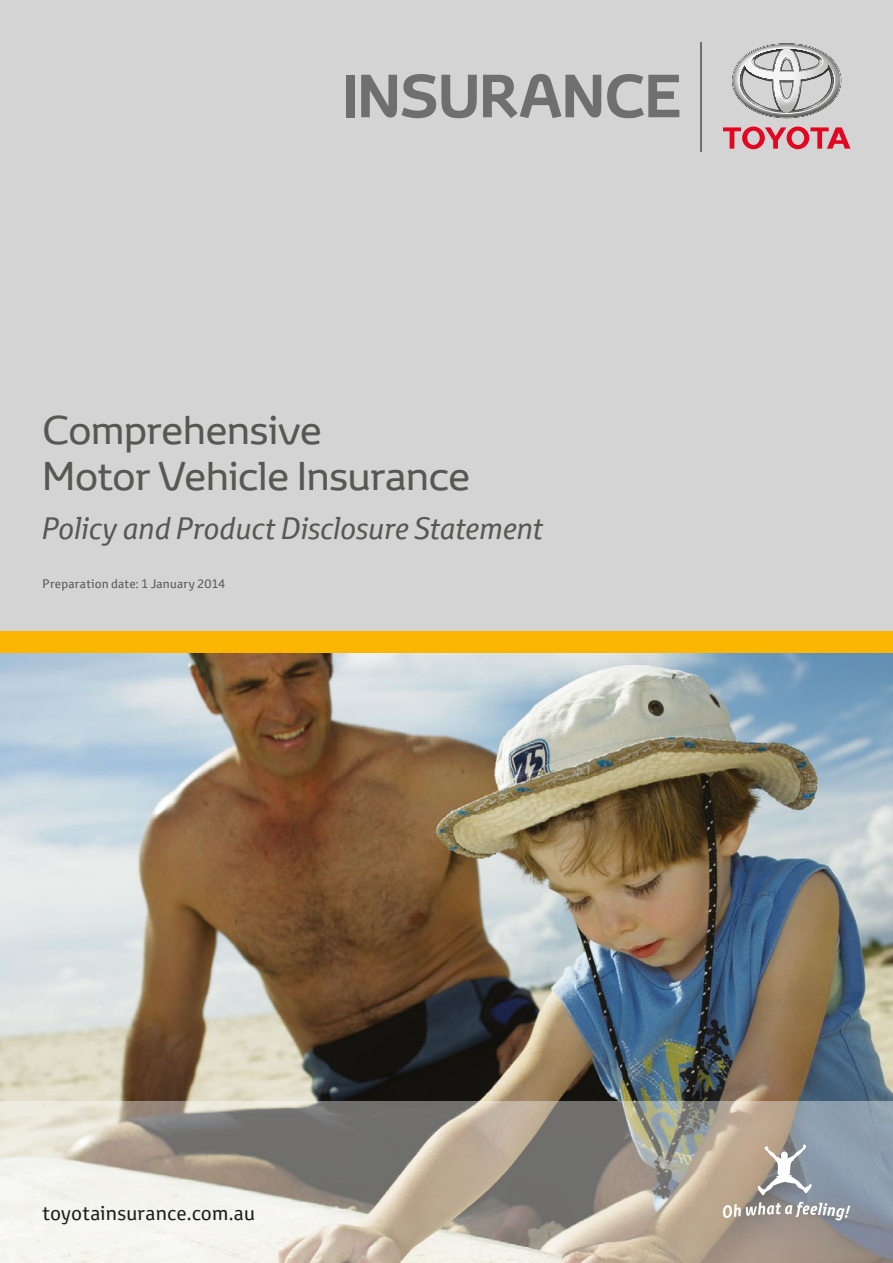
<style>
.page{position:relative;width:893px;height:1263px;background:#d3d4d3}
.page>*{position:absolute;margin:0;border:0;box-sizing:border-box;transform-origin:0 0}
.Front_cover_head{font:39px/46.5px "Toyota Display";letter-spacing:-.01em;color:#575756}
.Front_cover_sub{font:italic 30px "Toyota Text";letter-spacing:-.005em;color:#575756}
.t1{font:19.5px "Toyota Text";letter-spacing:.01em;color:#1d1d1b}
.Front_cover_date{font:12px "Toyota Text";letter-spacing:.02em;color:#575756}
</style>
<div class="page">
<img style="left:0;top:653px;width:893px;height:448px">
<div style="left:0;top:631px;width:893px;height:22px;background:#fab600"></div>
<svg style="left:0;top:1101px;width:893px;height:162px;background:#b3aea6"></svg>
<svg style="left:723px;top:127px;width:127px;height:22px"></svg>
<svg style="left:732px;top:43px;width:109px;height:75px"></svg>
<hr style="left:701px;top:43px;width:1px;height:109px;background:#706f6f">
<div style="left:346px;top:75px;width:9px;height:42px;background:#706f6f"></div>
<svg style="left:361px;top:74px;width:116px;height:44px"></svg>
<svg style="left:483px;top:74px;width:118px;height:44px"></svg>
<svg style="left:607px;top:74px;width:72px;height:44px"></svg>
<svg style="left:758px;top:1144px;width:53px;height:51px;background:#aba9a8"></svg>
<svg style="left:723px;top:1202px;width:127px;height:18px;background:#b0aba8"></svg>
<p class="Front_cover_head" style="left:43px;top:406px;width:429px">Comprehensive<br>Motor Vehicle Insurance</p>
<p class="Front_cover_sub" style="left:43px;top:508px;width:503px">Policy and Product Disclosure Statement</p>
<p class="Front_cover_date" style="left:43px;top:575px;width:184px">Preparation date: 1 January 2014</p>
<p class="t1" style="left:43px;top:1200px;width:214px">toyotainsurance.com.au</p>
</div>
